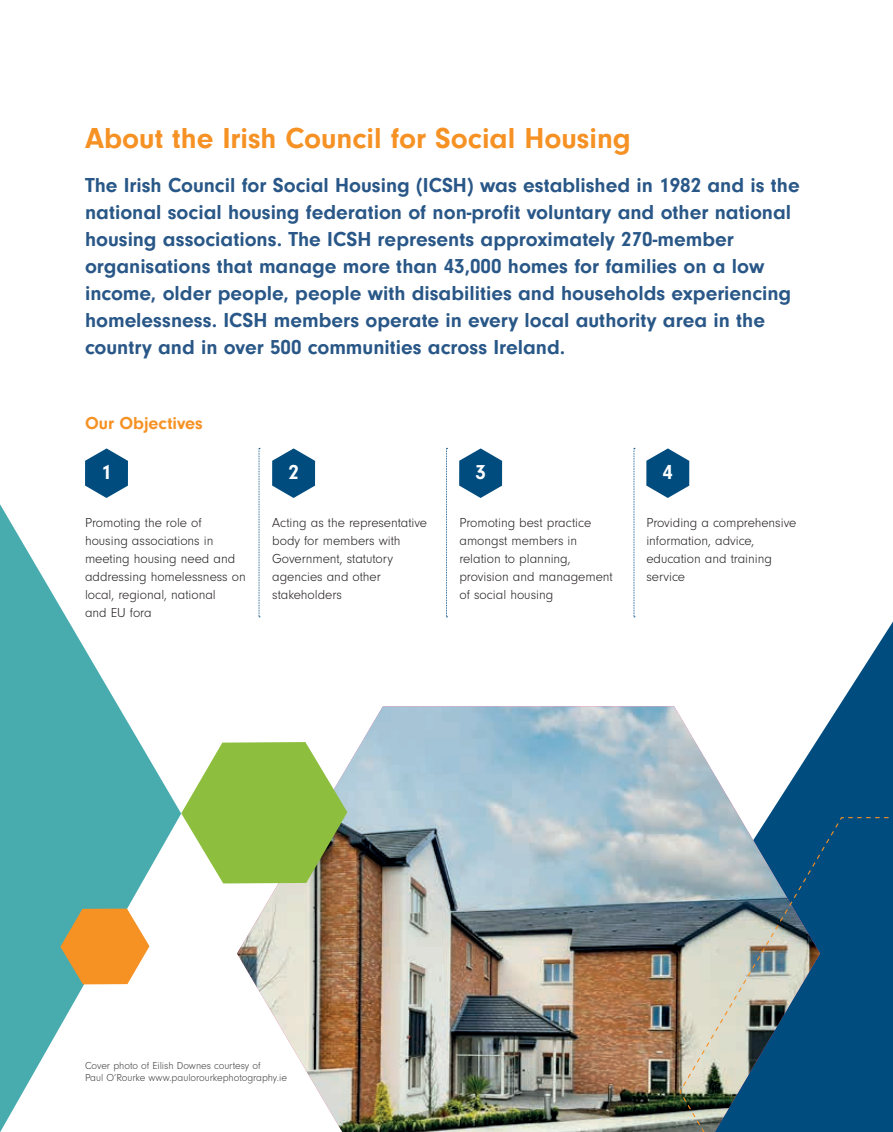
<style>
.page{position:relative;width:893px;height:1132px;background:#fff}
.page>*{position:absolute;margin:0;border:0;box-sizing:border-box;transform-origin:0 0}
.t1{font:700 30px "Neuzeit Gro";color:#f69124}
.t2{font:700 21px/27px "Neuzeit Gro";color:#295787}
.t3{font:700 21px "Neuzeit Gro";color:#fff}
.t4{font:700 18px "Neuzeit Gro";color:#f69124}
.t5{font:300 13.5px/18px "Neuzeit Gro";color:#231f20}
.t6{font:300 10.5px/12.6px "Neuzeit Gro";color:#3e3e3f}
</style>
<div class="page">
<svg style="left:820px;top:621px;width:73px;height:195px;fill:#014c7e"></svg>
<svg style="left:272px;top:448px;width:43px;height:50px"></svg>
<svg style="left:459px;top:448px;width:43px;height:50px"></svg>
<svg style="left:646px;top:448px;width:43px;height:50px"></svg>
<svg style="left:446px;top:448px;width:1px;height:169px"></svg>
<svg style="left:259px;top:448px;width:1px;height:169px"></svg>
<svg style="left:634px;top:448px;width:1px;height:169px"></svg>
<svg style="left:85px;top:448px;width:43px;height:50px"></svg>
<img style="left:237px;top:706px;width:583px;height:425px">
<svg style="left:181px;top:741px;width:166px;height:142px"></svg>
<svg style="left:0;top:504px;width:181px;height:627px"></svg>
<svg style="left:60px;top:908px;width:89px;height:76px;background:#dfa151"></svg>
<svg style="left:679px;top:816px;width:214px;height:315px;background:#4b7790"></svg>
<h1 class="t1" style="left:85px;top:121px;width:547px">About the Irish Council for Social Housing</h1>
<p class="t2" style="left:85px;top:171px;width:716px">The Irish Council for Social Housing (ICSH) was established in 1982 and is the national social housing federation of non-profit voluntary and other national housing associations. The ICSH represents approximately 270-member organisations that manage more than 43,000 homes for families on a low income, older people, people with disabilities and households experiencing homelessness. ICSH members operate in every local authority area in the country and in over 500 communities across Ireland.</p>
<p class="t4" style="left:85px;top:412px;width:119px">Our Objectives</p>
<p class="t3" style="left:101px;top:460px;width:12px">1</p>
<p class="t3" style="left:288px;top:460px;width:12px">2</p>
<p class="t3" style="left:475px;top:460px;width:12px">3</p>
<p class="t3" style="left:663px;top:460px;width:12px">4</p>
<p class="t5" style="left:85px;top:513px;width:162px">Promoting the role of housing associations in meeting housing need and addressing homelessness on local, regional, national<br>and EU fora</p>
<p class="t5" style="left:272px;top:513px;width:156px">Acting as the representative body for members with<br>Government, statutory agencies and other stakeholders</p>
<p class="t5" style="left:459px;top:513px;width:155px">Promoting best practice amongst members in relation to planning, provision and management of social housing</p>
<p class="t5" style="left:646px;top:513px;width:151px">Providing a comprehensive information, advice, education and training service</p>
<p class="t6" style="left:85px;top:1058px;width:203px">Cover photo of Eilish Downes courtesy of<br>Paul O’Rourke www.paulorourkephotography.ie</p>
</div>
